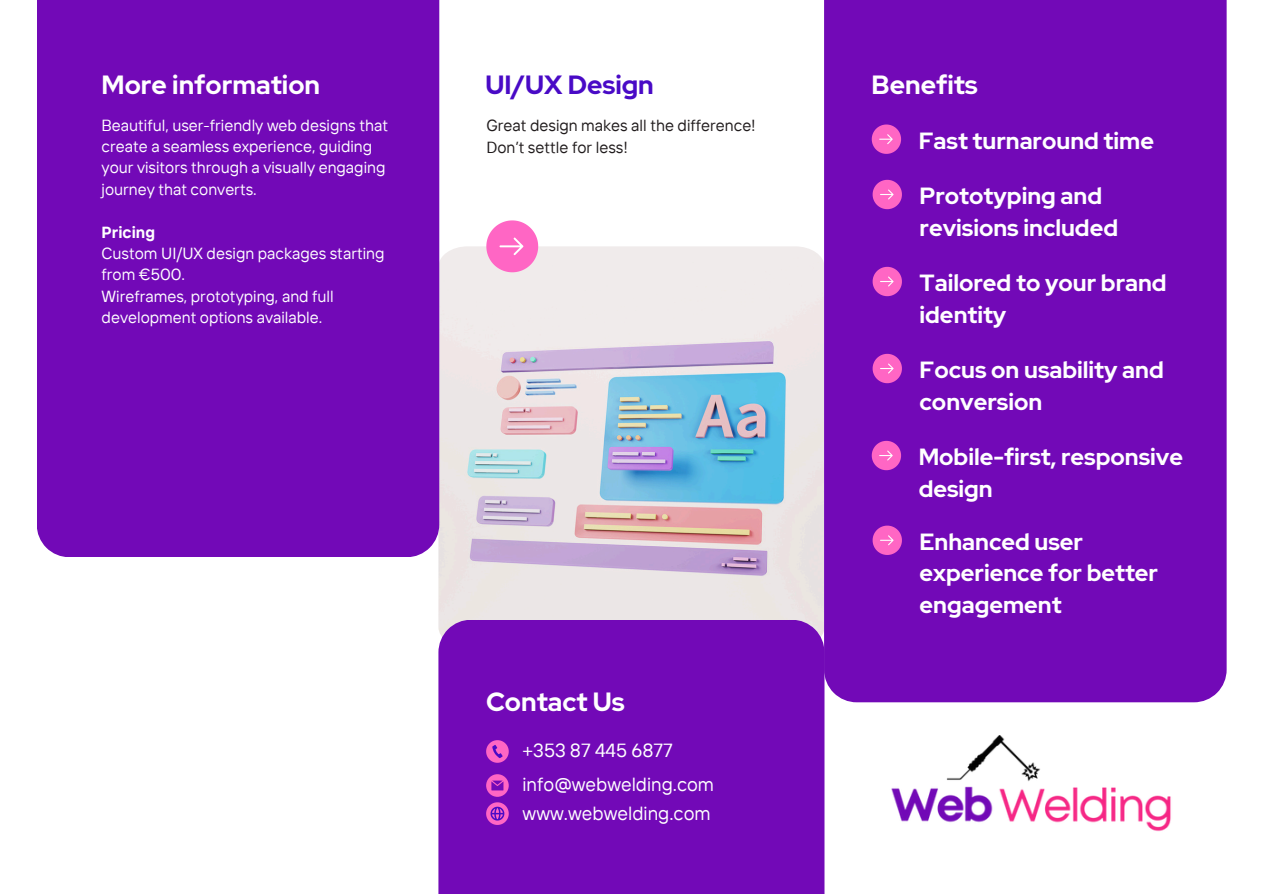
<style>
.page{position:relative;width:1263px;height:894px;background:#fff}
.page>*{position:absolute;margin:0;border:0;box-sizing:border-box;transform-origin:0 0}
.t1{font:700 26.25px "Red Hat Display";color:#fff}
.t2{font:700 26.25px "Red Hat Display";color:#490ac6}
.t3{font:700 23.4px/31.8px "Red Hat Display";color:#fff}
.t4{font:19.05px "TT Interphases";color:#fff}
.t5{font:18.9px "TT Interphases";color:#fff}
.t6{font:16.05px/21.3px "TT Interphases";color:#fff}
.t7{font:16.05px/21.9px "TT Interphases";color:#201b1c}
.t8{font:700 16.05px "TT Interphases";color:#fff}
</style>
<div class="page">
<img style="left:438px;top:246px;width:386px;height:373px">
<div style="left:37px;top:0;width:402px;height:556px;background:#7209b7"></div>
<div style="left:824px;top:0;width:403px;height:702px;background:#7209b7"></div>
<div style="left:438px;top:619px;width:386px;height:274px;background:#7209b7"></div>
<svg style="left:486px;top:220px;width:52px;height:52px;background:#fd8ad0"></svg>
<svg style="left:486px;top:740px;width:23px;height:22px"></svg>
<svg style="left:486px;top:774px;width:23px;height:22px"></svg>
<svg style="left:486px;top:802px;width:23px;height:22px"></svg>
<img style="left:822px;top:735px;width:349px;height:122px">
<svg style="left:872px;top:124px;width:29px;height:30px"></svg>
<svg style="left:873px;top:180px;width:29px;height:29px"></svg>
<svg style="left:873px;top:267px;width:29px;height:29px"></svg>
<svg style="left:873px;top:354px;width:29px;height:29px"></svg>
<svg style="left:872px;top:440px;width:29px;height:30px"></svg>
<svg style="left:873px;top:525px;width:29px;height:29px"></svg>
<p class="t1" style="left:102px;top:67px;width:220px">More information</p>
<p class="t2" style="left:485px;top:67px;width:170px">UI/UX Design</p>
<p class="t1" style="left:871px;top:67px;width:108px">Benefits</p>
<h1 class="t6" style="left:102px;top:114px;width:288px">Beautiful, user-friendly web designs that create a seamless experience, guiding your visitors through a visually engaging journey that converts.</h1>
<p class="t8" style="left:102px;top:221px;width:55px">Pricing</p>
<h2 class="t6" style="left:102px;top:242px;width:284px">Custom UI/UX design packages starting from €500.</h2>
<p class="t6" style="left:102px;top:285px;width:234px">Wireframes, prototyping, and full development options available.</p>
<p class="t7" style="left:486px;top:114px;width:271px">Great design makes all the difference!<br>Don’t settle for less!</p>
<h2 class="t3" style="left:919px;top:124px;width:237px">Fast turnaround time</h2>
<h2 class="t3" style="left:919px;top:179px;width:200px">Prototyping and revisions included</h2>
<p class="t3" style="left:919px;top:266px;width:249px">Tailored to your brand identity</p>
<h2 class="t3" style="left:919px;top:353px;width:246px">Focus on usability and conversion</h2>
<h1 class="t3" style="left:919px;top:440px;width:266px">Mobile-first, responsive design</h1>
<p class="t3" style="left:919px;top:525px;width:240px">Enhanced user experience for better engagement</p>
<h2 class="t1" style="left:486px;top:683px;width:140px">Contact Us</h2>
<p class="t5" style="left:523px;top:737px;width:152px">+353 87 445 6877</p>
<h2 class="t5" style="left:523px;top:772px;width:193px">info@webwelding.com</h2>
<p class="t4" style="left:523px;top:800px;width:190px">www.webwelding.com</p>
</div>
